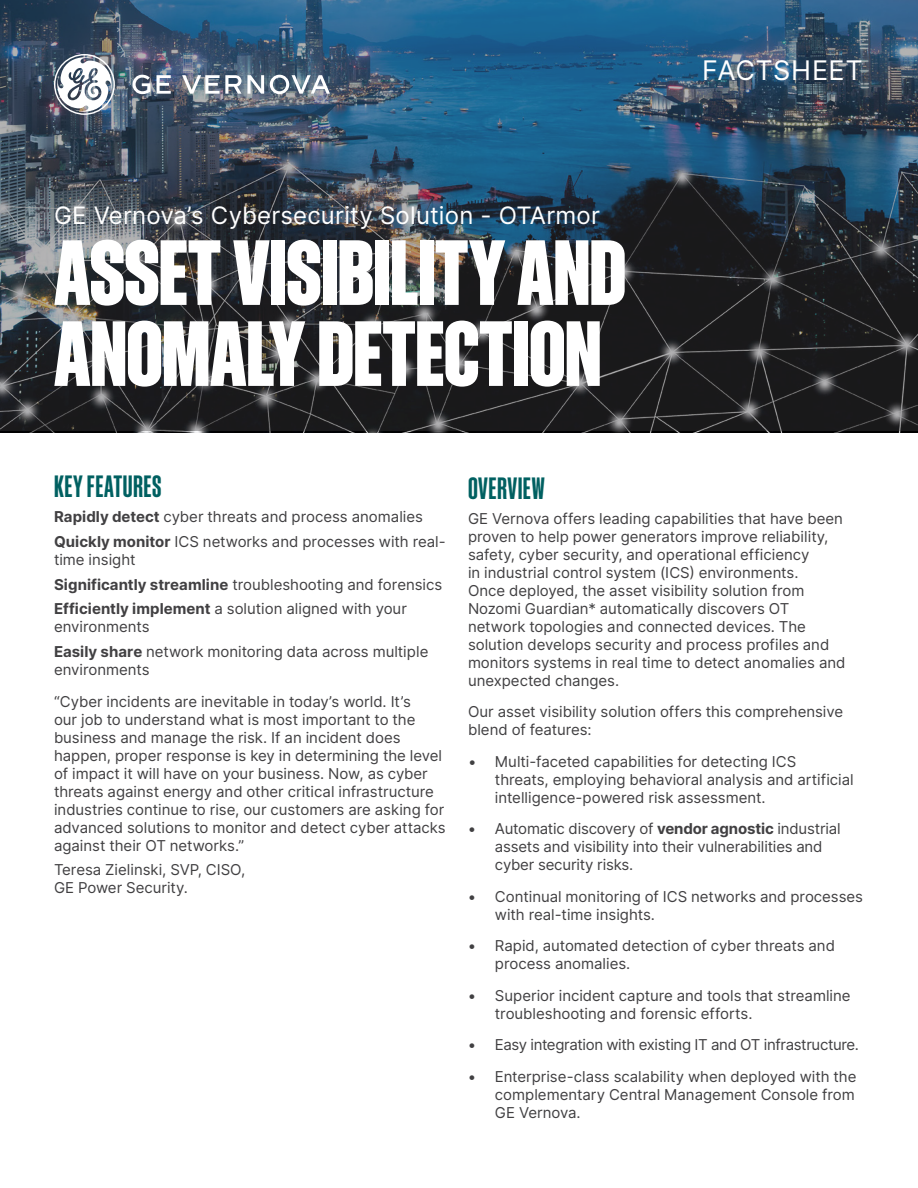
<style>
.page{position:relative;width:918px;height:1188px;background:#fff}
.page>*{position:absolute;margin:0;border:0;box-sizing:border-box;transform-origin:0 0}
.t1{font:800 90px/81px "Sons Condensed";letter-spacing:-.01em;color:#fff}
.t2{font:600 30px "Sons Condensed";letter-spacing:.015em;color:#006061}
.t3{font:27px "Inter";letter-spacing:.015em;color:#fff}
.t4{font:24px "Inter";letter-spacing:.01em;color:#fff}
.t5{font:15px/18px "Inter";color:#414042}
.t6{font:15px "Inter";letter-spacing:-.025em;color:#414042}
.s1{font-weight:700}
</style>
<div class="page">
<svg style="left:0;top:0;width:918px;height:431px;background:#2c404f"></svg>
<img style="left:54px;top:54px;width:276px;height:61px">
<h3 class="t4" style="left:54px;top:198px;width:548px">GE Vernova’s Cybersecurity Solution - OTArmor</h3>
<h1 class="t1" style="left:54px;top:232px;width:574px">ASSET VISIBILITY AND<br>ANOMALY DETECTION</h1>
<h3 class="t3" style="left:702px;top:51px;width:162px">FACTSHEET</h3>
<h2 class="t2" style="left:54px;top:471px;width:109px">KEY FEATURES</h2>
<p class="t5" style="left:54px;top:504px;width:393px;line-height:24.8px"><span class="s1">Rapidly detect</span> cyber threats and process anomalies<br><span class="s1">Quickly monitor</span> ICS networks and processes with real-</p>
<p class="t5" style="left:54px;top:547px;width:390px;line-height:24.8px">time insight<br><span class="s1">Significantly streamline</span> troubleshooting and forensics<br><span class="s1">Efficiently implement</span> a solution aligned with your</p>
<p class="t5" style="left:54px;top:614px;width:376px;line-height:24.8px">environments<br><span class="s1">Easily share</span> network monitoring data across multiple</p>
<p class="t5" style="left:54px;top:653px;width:358px;line-height:31.5px">environments<br>“Cyber incidents are inevitable in today’s world. It’s</p>
<p class="t5" style="left:54px;top:710px;width:393px">our job to understand what is most important to the business and manage the risk. If an incident does happen, proper response is key in determining the level of impact it will have on your business. Now, as cyber threats against energy and other critical infrastructure industries continue to rise, our customers are asking for advanced solutions to monitor and detect cyber attacks against their OT networks.”</p>
<p class="t5" style="left:54px;top:860px;width:193px">Teresa Zielinski, SVP, CISO,<br>GE Power Security.</p>
<h2 class="t2" style="left:468px;top:473px;width:78px">OVERVIEW</h2>
<p class="t5" style="left:468px;top:509px;width:379px">GE Vernova offers leading capabilities that have been proven to help power generators improve reliability, safety, cyber security, and operational efficiency<br>in industrial control system (ICS) environments.<br>Once deployed, the asset visibility solution from Nozomi Guardian* automatically discovers OT network topologies and connected devices. The solution develops security and process profiles and monitors systems in real time to detect anomalies and unexpected changes.</p>
<p class="t5" style="left:468px;top:703px;width:377px">Our asset visibility solution offers this comprehensive blend of features:</p>
<p class="t5" style="left:495px;top:752px;width:360px;text-indent:-27px">• Multi-faceted capabilities for detecting ICS threats, employing behavioral analysis and artificial intelligence-powered risk assessment.</p>
<p class="t5" style="left:495px;top:820px;width:347px;text-indent:-27px">• Automatic discovery of <span class="s1">vendor agnostic</span> industrial assets and visibility into their vulnerabilities and cyber security risks.</p>
<p class="t5" style="left:495px;top:887px;width:370px;text-indent:-27px">• Continual monitoring of ICS networks and processes with real-time insights.</p>
<p class="t5" style="left:495px;top:937px;width:342px;text-indent:-27px">• Rapid, automated detection of cyber threats and process anomalies.</p>
<p class="t5" style="left:495px;top:986px;width:357px;text-indent:-27px">• Superior incident capture and tools that streamline troubleshooting and forensic efforts.</p>
<p class="t6" style="left:468px;top:1034px;width:393px">• Easy integration with existing IT and OT infrastructure.</p>
<p class="t5" style="left:495px;top:1067px;width:363px;text-align:justify;text-indent:-27px">• Enterprise-class scalability when deployed with the complementary Central Management Console from GE Vernova.</p>
</div>
